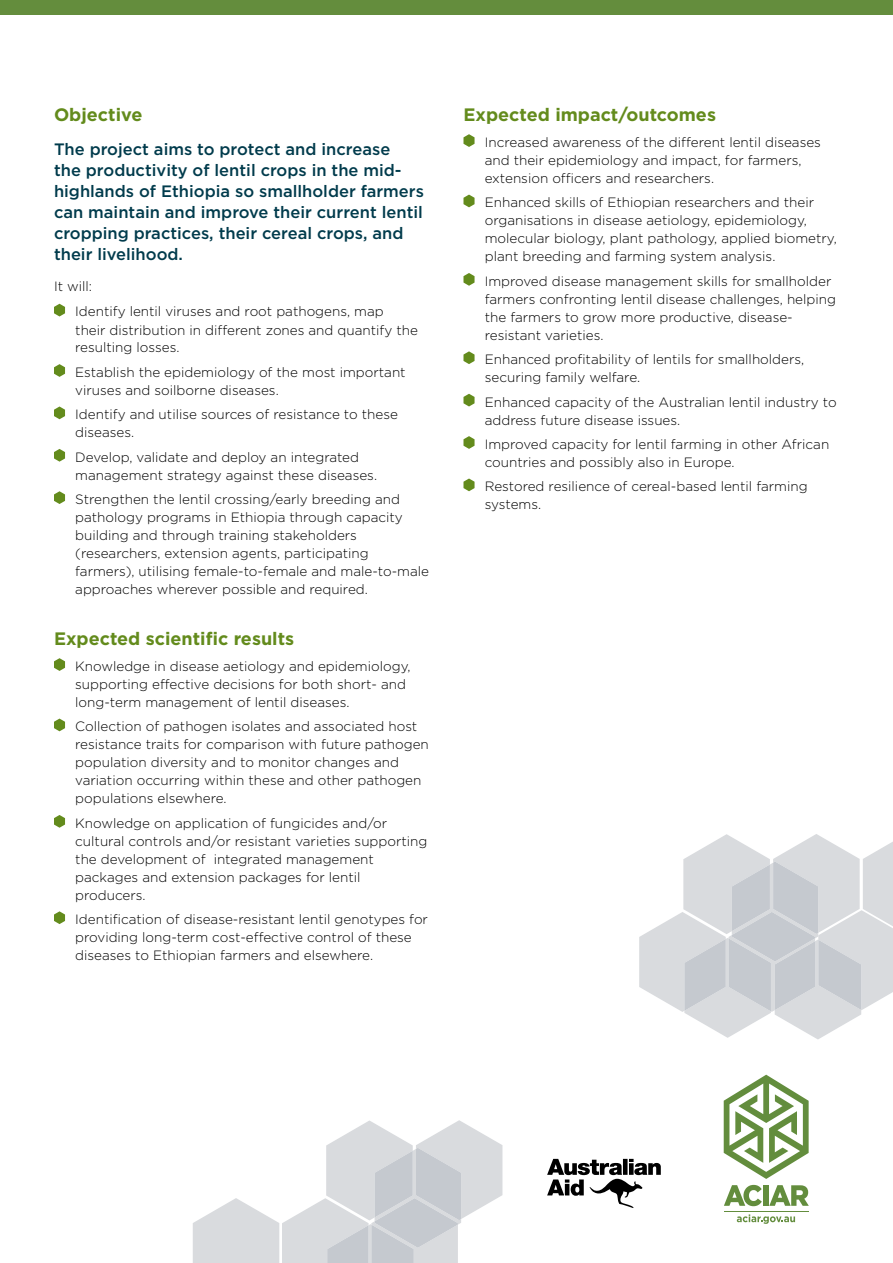
<style>
.page{position:relative;width:893px;height:1263px;background:#fff}
.page>*{position:absolute;margin:0;border:0;box-sizing:border-box;transform-origin:0 0}
.HEAD_C{font:700 18px "Gotham";color:#638b1c}
.BODY_INTRO{font:500 16.5px/21px "Gotham";color:#003b4c}
.BODY_DOTPOINT{font:300 13.5px/18px "Gotham";color:#000}
.Body{font:300 13.5px "Gotham";color:#000}
</style>
<div class="page">
<svg style="left:639px;top:834px;width:254px;height:205px"></svg>
<svg style="left:193px;top:1120px;width:309px;height:143px"></svg>
<div style="left:0;top:0;width:893px;height:15px;background:#648d3d"></div>
<svg style="left:54px;top:304px;width:11px;height:12px"></svg>
<svg style="left:54px;top:364px;width:11px;height:13px"></svg>
<svg style="left:54px;top:406px;width:11px;height:13px"></svg>
<svg style="left:54px;top:449px;width:11px;height:13px"></svg>
<svg style="left:54px;top:491px;width:11px;height:13px"></svg>
<svg style="left:54px;top:658px;width:11px;height:13px"></svg>
<svg style="left:54px;top:718px;width:11px;height:13px"></svg>
<svg style="left:54px;top:815px;width:11px;height:13px"></svg>
<svg style="left:54px;top:911px;width:11px;height:13px"></svg>
<svg style="left:463px;top:134px;width:12px;height:13px"></svg>
<svg style="left:463px;top:195px;width:12px;height:12px"></svg>
<svg style="left:463px;top:273px;width:12px;height:13px"></svg>
<svg style="left:463px;top:351px;width:12px;height:13px"></svg>
<svg style="left:463px;top:394px;width:12px;height:12px"></svg>
<svg style="left:463px;top:436px;width:12px;height:13px"></svg>
<svg style="left:463px;top:478px;width:12px;height:13px"></svg>
<svg style="left:547px;top:1159px;width:114px;height:49px"></svg>
<svg style="left:724px;top:1185px;width:38px;height:21px"></svg>
<div style="left:763px;top:1185px;width:5px;height:21px;background:#638d3d"></div>
<svg style="left:769px;top:1185px;width:40px;height:21px"></svg>
<svg style="left:737px;top:1214px;width:58px;height:10px"></svg>
<hr style="left:724px;top:1211px;width:85px;height:1px;background:#638d3d">
<svg style="left:724px;top:1075px;width:85px;height:104px"></svg>
<p class="HEAD_C" style="left:54px;top:104px;width:90px">Objective</p>
<p class="BODY_INTRO" style="left:54px;top:138px;width:371px">The project aims to protect and increase<br>the productivity of lentil crops in the mid&shy;highlands of Ethiopia so smallholder farmers can maintain and improve their current lentil cropping practices, their cereal crops, and their livelihood.</p>
<p class="Body" style="left:54px;top:278px;width:40px">It will:</p>
<p class="BODY_DOTPOINT" style="left:75px;top:303px;width:344px">Identify lentil viruses and root pathogens, map<br>their distribution in different zones and quantify the resulting losses.</p>
<p class="BODY_DOTPOINT" style="left:75px;top:363px;width:332px">Establish the epidemiology of the most important viruses and soilborne diseases.</p>
<p class="BODY_DOTPOINT" style="left:75px;top:405px;width:324px">Identify and utilise sources of resistance to these diseases.</p>
<p class="BODY_DOTPOINT" style="left:75px;top:448px;width:303px">Develop, validate and deploy an integrated management strategy against these diseases.</p>
<p class="BODY_DOTPOINT" style="left:75px;top:490px;width:355px">Strengthen the lentil crossing/early breeding and pathology programs in Ethiopia through capacity building and through training stakeholders (researchers, extension agents, participating farmers), utilising female-to-female and male-to-male approaches wherever possible and required.</p>
<p class="HEAD_C" style="left:54px;top:628px;width:242px">Expected scientific results</p>
<p class="BODY_DOTPOINT" style="left:75px;top:657px;width:337px">Knowledge in disease aetiology and epidemiology, supporting effective decisions for both short- and long-term management of lentil diseases.</p>
<p class="BODY_DOTPOINT" style="left:75px;top:717px;width:355px">Collection of pathogen isolates and associated host resistance traits for comparison with future pathogen population diversity and to monitor changes and variation occurring within these and other pathogen populations elsewhere.</p>
<p class="BODY_DOTPOINT" style="left:75px;top:814px;width:354px">Knowledge on application of fungicides and/or cultural controls and/or resistant varieties supporting the development of integrated management packages and extension packages for lentil producers.</p>
<p class="BODY_DOTPOINT" style="left:75px;top:910px;width:354px">Identification of disease-resistant lentil genotypes for providing long-term cost-effective control of these diseases to Ethiopian farmers and elsewhere.</p>
<p class="HEAD_C" style="left:463px;top:104px;width:254px">Expected impact/outcomes</p>
<p class="BODY_DOTPOINT" style="left:485px;top:133px;width:338px">Increased awareness of the different lentil diseases and their epidemiology and impact, for farmers, extension officers and researchers.</p>
<p class="BODY_DOTPOINT" style="left:485px;top:193px;width:354px">Enhanced skills of Ethiopian researchers and their organisations in disease aetiology, epidemiology, molecular biology, plant pathology, applied biometry, plant breeding and farming system analysis.</p>
<p class="BODY_DOTPOINT" style="left:485px;top:272px;width:353px">Improved disease management skills for smallholder farmers confronting lentil disease challenges, helping the farmers to grow more productive, disease&shy;resistant varieties.</p>
<p class="BODY_DOTPOINT" style="left:485px;top:350px;width:321px">Enhanced profitability of lentils for smallholders, securing family welfare.</p>
<p class="BODY_DOTPOINT" style="left:485px;top:393px;width:353px">Enhanced capacity of the Australian lentil industry to address future disease issues.</p>
<p class="BODY_DOTPOINT" style="left:485px;top:435px;width:346px">Improved capacity for lentil farming in other African countries and possibly also in Europe.</p>
<p class="BODY_DOTPOINT" style="left:485px;top:477px;width:324px">Restored resilience of cereal-based lentil farming systems.</p>
</div>
